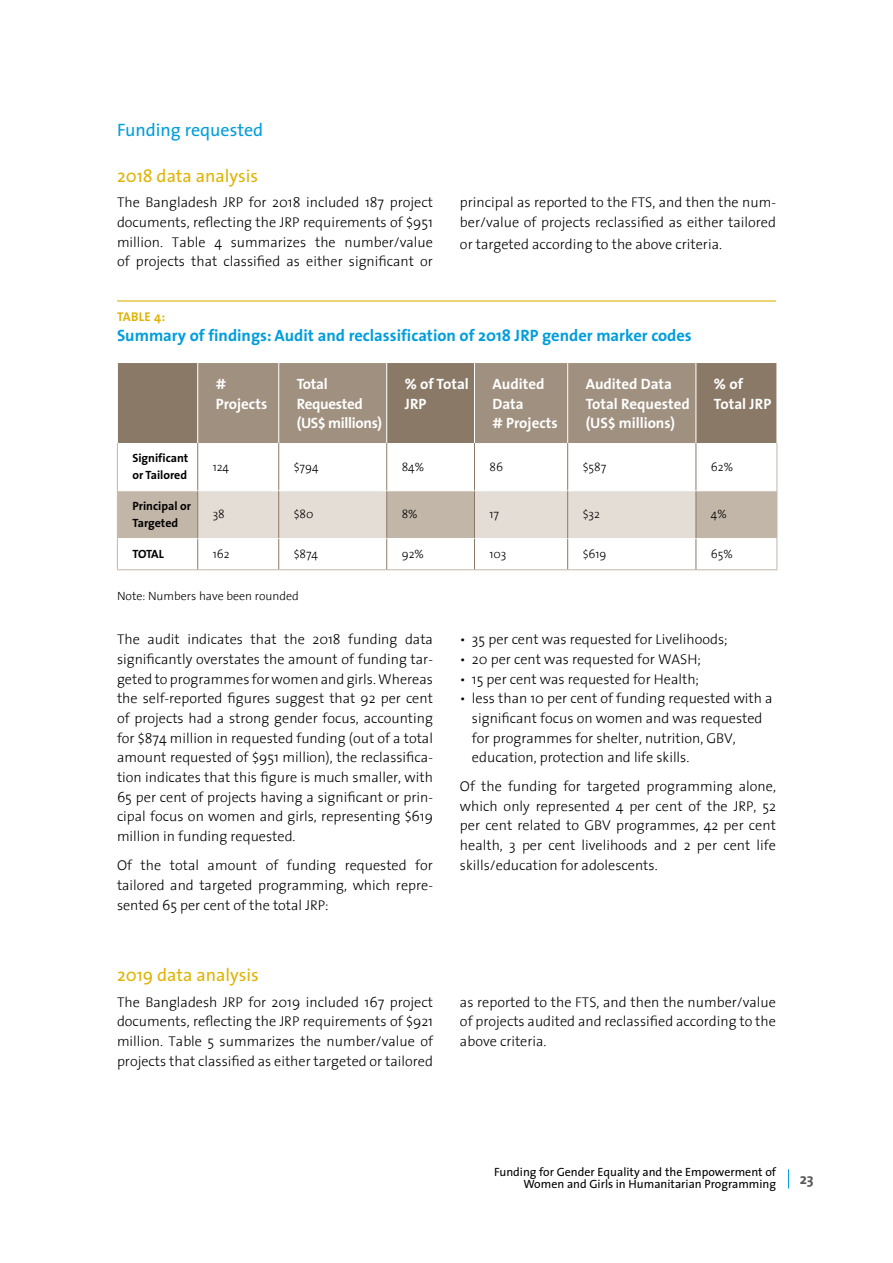
<style>
.page{position:relative;width:893px;height:1263px;background:#fff}
.page>*{position:absolute;margin:0;border:0;box-sizing:border-box;transform-origin:0 0}
.t1{font:18px "The Sans";color:#deb407}
.t2{font:18px "The Sans";color:#009ddc}
.t3{font:700 16.5px "The Sans";color:#009ddc}
.t4{font:700 15px/19.5px "The Sans";color:#fff}
.t5{font:700 15px/19.5px "The Sans";letter-spacing:-.02em;color:#fff}
.t6{font:700 15px "The Sans";color:#58595b}
.t7{font:300 14.25px/19.6px "The Sans";color:#000;text-align:justify}
.t8{font:700 12.75px "The Sans";letter-spacing:.02em;color:#deb407}
.t9{font:12px/12px "The Sans";color:#000;text-align:right}
.t10{font:300 12px "The Sans";color:#000}
.t11{font:700 12px/16.5px "The Sans";color:#000}
</style>
<div class="page">
<svg style="left:788px;top:1169px;width:1px;height:19px"></svg>
<hr style="left:117px;top:300px;width:659px;height:1px;background:#deb407">
<div style="left:118px;top:363px;width:659px;height:80px;background:#8a7967"></div>
<svg style="left:198px;top:363px;width:498px;height:80px;background:#9c8c7b"></svg>
<svg style="left:118px;top:491px;width:659px;height:47px;background:#d7cec4"></svg>
<hr style="left:197px;top:363px;width:1px;height:80px;background:#fff">
<hr style="left:278px;top:363px;width:1px;height:80px;background:#fff">
<hr style="left:386px;top:363px;width:1px;height:80px;background:#fff">
<hr style="left:474px;top:363px;width:1px;height:80px;background:#fff">
<hr style="left:567px;top:363px;width:1px;height:80px;background:#fff">
<hr style="left:696px;top:363px;width:1px;height:80px;background:#fff">
<hr style="left:117px;top:443px;width:1px;height:48px;background:#c2b6a8">
<hr style="left:777px;top:443px;width:1px;height:48px;background:#c2b6a8">
<hr style="left:117px;top:491px;width:1px;height:47px;background:#c2b6a8">
<hr style="left:777px;top:491px;width:1px;height:47px;background:#c2b6a8">
<hr style="left:117px;top:538px;width:1px;height:31px;background:#c2b6a8">
<hr style="left:777px;top:538px;width:1px;height:31px;background:#c2b6a8">
<hr style="left:117px;top:569px;width:81px;height:1px;background:#c2b6a8">
<hr style="left:198px;top:569px;width:81px;height:1px;background:#c2b6a8">
<hr style="left:279px;top:569px;width:108px;height:1px;background:#c2b6a8">
<hr style="left:387px;top:569px;width:87px;height:1px;background:#c2b6a8">
<hr style="left:474px;top:569px;width:94px;height:1px;background:#c2b6a8">
<hr style="left:568px;top:569px;width:128px;height:1px;background:#c2b6a8">
<hr style="left:696px;top:569px;width:81px;height:1px;background:#c2b6a8">
<hr style="left:197px;top:443px;width:1px;height:47px;background:#8a7967">
<hr style="left:278px;top:443px;width:1px;height:47px;background:#8a7967">
<hr style="left:386px;top:443px;width:1px;height:47px;background:#8a7967">
<hr style="left:474px;top:443px;width:1px;height:47px;background:#8a7967">
<hr style="left:567px;top:443px;width:1px;height:47px;background:#8a7967">
<hr style="left:696px;top:443px;width:1px;height:47px;background:#8a7967">
<hr style="left:197px;top:491px;width:1px;height:47px;background:#8a7967">
<hr style="left:278px;top:491px;width:1px;height:47px;background:#8a7967">
<hr style="left:386px;top:491px;width:1px;height:47px;background:#8a7967">
<hr style="left:474px;top:491px;width:1px;height:47px;background:#8a7967">
<hr style="left:567px;top:491px;width:1px;height:47px;background:#8a7967">
<hr style="left:696px;top:491px;width:1px;height:47px;background:#8a7967">
<hr style="left:197px;top:539px;width:1px;height:30px;background:#8a7967">
<hr style="left:278px;top:539px;width:1px;height:30px;background:#8a7967">
<hr style="left:386px;top:539px;width:1px;height:30px;background:#8a7967">
<hr style="left:474px;top:539px;width:1px;height:30px;background:#8a7967">
<hr style="left:567px;top:539px;width:1px;height:30px;background:#8a7967">
<hr style="left:696px;top:539px;width:1px;height:30px;background:#8a7967">
<p class="t2" style="left:117px;top:115px;width:148px">Funding requested</p>
<p class="t1" style="left:117px;top:161px;width:143px">2018 data analysis</p>
<p class="t7" style="left:117px;top:192px;width:317px">The Bangladesh JRP for 2018 included 187 project documents, reflecting the JRP requirements of $951 million. Table 4 summarizes the number/value of projects that classified as either significant or</p>
<p class="t7" style="left:460px;top:192px;width:318px">principal as reported to the FTS, and then the num&shy;ber/value of projects reclassified as either tailored</p>
<p class="t7" style="left:460px;top:233px;width:264px">or targeted according to the above criteria.</p>
<p class="t8" style="left:117px;top:306px;width:50px">TABLE 4:</p>
<p class="t3" style="left:117px;top:321px;width:576px">Summary of findings: Audit and reclassification of 2018 JRP gender marker codes</p>
<p class="t4" style="left:216px;top:374px;width:53px">#<br>Projects</p>
<p class="t5" style="left:297px;top:374px;width:87px">Total<br>Requested (US$ millions)</p>
<p class="t4" style="left:405px;top:374px;width:66px">% of Total<br>JRP</p>
<p class="t4" style="left:492px;top:374px;width:67px">Audited<br>Data<br># Projects</p>
<p class="t4" style="left:586px;top:374px;width:106px">Audited Data<br>Total Requested (US$ millions)</p>
<p class="t4" style="left:714px;top:374px;width:59px">% of<br>Total JRP</p>
<p class="t11" style="left:132px;top:450px;width:58px">Significant or Tailored</p>
<p class="t10" style="left:213px;top:456px;width:18px">124</p>
<p class="t10" style="left:294px;top:456px;width:26px">$794</p>
<p class="t10" style="left:402px;top:456px;width:24px">84%</p>
<p class="t10" style="left:489px;top:456px;width:15px">86</p>
<p class="t10" style="left:583px;top:456px;width:25px">$587</p>
<p class="t10" style="left:711px;top:456px;width:24px">62%</p>
<p class="t11" style="left:132px;top:497px;width:60px">Principal or<br>Targeted</p>
<p class="t10" style="left:213px;top:504px;width:14px">38</p>
<p class="t10" style="left:294px;top:504px;width:21px">$80</p>
<p class="t10" style="left:402px;top:504px;width:18px">8%</p>
<p class="t10" style="left:489px;top:504px;width:11px">17</p>
<p class="t10" style="left:583px;top:504px;width:19px">$32</p>
<p class="t10" style="left:711px;top:504px;width:17px">4%</p>
<p class="t11" style="left:132px;top:545px;width:33px">TOTAL</p>
<p class="t10" style="left:213px;top:544px;width:18px">162</p>
<p class="t10" style="left:294px;top:544px;width:26px">$874</p>
<p class="t10" style="left:402px;top:544px;width:24px">92%</p>
<p class="t10" style="left:489px;top:544px;width:18px">103</p>
<p class="t10" style="left:583px;top:544px;width:25px">$619</p>
<p class="t10" style="left:711px;top:544px;width:24px">65%</p>
<p class="t10" style="left:117px;top:586px;width:183px">Note: Numbers have been rounded</p>
<p class="t7" style="left:117px;top:629px;width:317px">The audit indicates that the 2018 funding data significantly overstates the amount of funding tar&shy;geted to programmes for women and girls. Whereas the self-reported figures suggest that 92 per cent of projects had a strong gender focus, accounting for $874 million in requested funding (out of a total amount requested of $951 million), the reclassifica&shy;tion indicates that this figure is much smaller, with 65 per cent of projects having a significant or prin&shy;cipal focus on women and girls, representing $619 million in funding requested.</p>
<p class="t7" style="left:117px;top:855px;width:317px">Of the total amount of funding requested for tailored and targeted programming, which repre&shy;sented 65 per cent of the total JRP:</p>
<p class="t7" style="left:460px;top:629px;width:269px">• 35 per cent was requested for Livelihoods;</p>
<p class="t7" style="left:460px;top:649px;width:242px">• 20 per cent was requested for WASH;</p>
<p class="t7" style="left:460px;top:669px;width:241px">• 15 per cent was requested for Health;</p>
<p class="t7" style="left:472px;top:688px;width:302px;text-align:left;text-indent:-12px">• less than 10 per cent of funding requested with a significant focus on women and was requested for programmes for shelter, nutrition, GBV, education, protection and life skills.</p>
<p class="t7" style="left:460px;top:776px;width:317px">Of the funding for targeted programming alone, which only represented 4 per cent of the JRP, 52 per cent related to GBV programmes, 42 per cent health, 3 per cent livelihoods and 2 per cent life skills/education for adolescents.</p>
<p class="t1" style="left:117px;top:960px;width:143px">2019 data analysis</p>
<p class="t7" style="left:117px;top:991px;width:317px">The Bangladesh JRP for 2019 included 167 project documents, reflecting the JRP requirements of $921 million. Table 5 summarizes the number/value of projects that classified as either targeted or tailored</p>
<p class="t7" style="left:460px;top:991px;width:317px">as reported to the FTS, and then the number/value of projects audited and reclassified according to the above criteria.</p>
<p class="t9" style="left:494px;top:1165px;width:284px">Funding for Gender Equality and the Empowerment of<br>Women and Girls in Humanitarian Programming</p>
<p class="t6" style="left:800px;top:1166px;width:16px">23</p>
</div>
